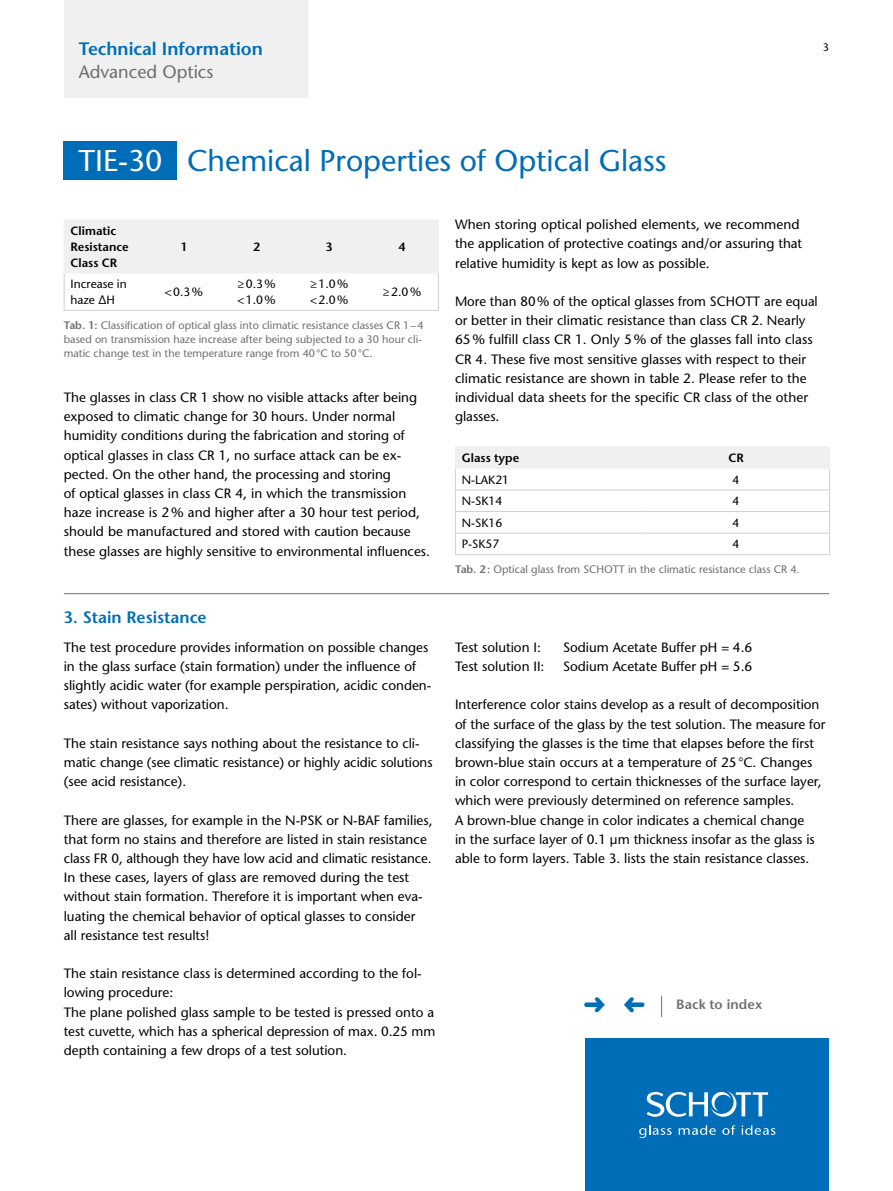
<style>
.page{position:relative;width:893px;height:1191px;background:#fff}
.page>*{position:absolute;margin:0;border:0;box-sizing:border-box;transform-origin:0 0}
.t1{font:500 30px "Stone Sans Std";color:#006db8}
.t2{font:600 18px "Stone Sans Std";color:#006db8}
.t3{font:500 18px "Stone Sans Std";color:#6f6f6e}
.t4{font:600 16.5px "Stone Sans Std";color:#006db8}
.t5{font:500 13.5px/19.2px "Stone Sans Std";color:#000}
.t6{font:600 13.5px "Stone Sans Std";letter-spacing:.01em;color:#6f6f6e}
.t7{font:500 12px/15.8px "Stone Sans Std";color:#000}
.t8{font:600 12px/15.8px "Stone Sans Std";color:#000}
.t9{font:500 10.8px/14.2px "Stone Sans Std";color:#6f6f6e}
.t10{font:500 10.8px "Stone Sans Std";color:#000}
.s1{color:#fff}
.s2{font-weight:600}
</style>
<div class="page">
<div style="left:585px;top:1038px;width:244px;height:153px;background:#006db8"></div>
<svg style="left:639px;top:1125px;width:33px;height:13px"></svg>
<svg style="left:679px;top:1125px;width:37px;height:9px"></svg>
<svg style="left:722px;top:1125px;width:13px;height:9px"></svg>
<svg style="left:742px;top:1125px;width:33px;height:9px"></svg>
<svg style="left:647px;top:1091px;width:121px;height:25px"></svg>
<div style="left:64px;top:0;width:244px;height:98px;background:#f0f0f0"></div>
<div style="left:64px;top:142px;width:113px;height:38px;background:#006db8"></div>
<div style="left:65px;top:220px;width:373px;height:53px;background:#f0f0f0"></div>
<hr style="left:64px;top:310px;width:83px;height:1px;background:#cfd0d0">
<hr style="left:147px;top:310px;width:73px;height:1px;background:#cfd0d0">
<hr style="left:220px;top:310px;width:73px;height:1px;background:#cfd0d0">
<hr style="left:293px;top:310px;width:73px;height:1px;background:#cfd0d0">
<hr style="left:366px;top:310px;width:73px;height:1px;background:#cfd0d0">
<hr style="left:64px;top:273px;width:1px;height:37px;background:#cfd0d0">
<hr style="left:438px;top:273px;width:1px;height:37px;background:#cfd0d0">
<hr style="left:64px;top:219px;width:83px;height:1px;background:#f0f0f0">
<hr style="left:64px;top:220px;width:1px;height:53px;background:#f0f0f0">
<hr style="left:147px;top:219px;width:73px;height:1px;background:#f0f0f0">
<hr style="left:220px;top:219px;width:73px;height:1px;background:#f0f0f0">
<hr style="left:293px;top:219px;width:73px;height:1px;background:#f0f0f0">
<hr style="left:366px;top:219px;width:73px;height:1px;background:#f0f0f0">
<hr style="left:438px;top:220px;width:1px;height:53px;background:#f0f0f0">
<hr style="left:64px;top:273px;width:83px;height:1px;background:#f0f0f0">
<hr style="left:147px;top:273px;width:73px;height:1px;background:#f0f0f0">
<hr style="left:220px;top:273px;width:73px;height:1px;background:#f0f0f0">
<hr style="left:293px;top:273px;width:73px;height:1px;background:#f0f0f0">
<hr style="left:366px;top:273px;width:73px;height:1px;background:#f0f0f0">
<hr style="left:455px;top:554px;width:187px;height:1px;background:#cfd0d0">
<hr style="left:642px;top:554px;width:188px;height:1px;background:#cfd0d0">
<hr style="left:455px;top:446px;width:187px;height:1px;background:#f0f0f0">
<hr style="left:642px;top:446px;width:188px;height:1px;background:#f0f0f0">
<svg style="left:455px;top:447px;width:375px;height:107px"></svg>
<hr style="left:455px;top:468px;width:187px;height:1px;background:#f0f0f0">
<hr style="left:642px;top:468px;width:188px;height:1px;background:#f0f0f0">
<hr style="left:64px;top:593px;width:765px;height:1px;background:#6f6f6e">
<svg style="left:661px;top:995px;width:1px;height:22px"></svg>
<h2 class="t2" style="left:79px;top:38px;width:186px">Technical Information</h2>
<p class="t10" style="left:823px;top:40px;width:8px">3</p>
<h2 class="t3" style="left:79px;top:61px;width:136px">Advanced Optics</h2>
<h1 class="t1" style="left:78px;top:143px;width:590px"><span class="s1">TIE-30</span> Chemical Properties of Optical Glass</h1>
<p class="t8" style="left:71px;top:223px;width:60px">Climatic<br>Resistance<br>Class CR</p>
<p class="t8" style="left:180px;top:239px;width:8px">1</p>
<p class="t8" style="left:253px;top:239px;width:8px">2</p>
<p class="t8" style="left:326px;top:239px;width:8px">3</p>
<p class="t8" style="left:399px;top:239px;width:8px">4</p>
<p class="t7" style="left:71px;top:276px;width:58px">Increase in haze ΔH</p>
<p class="t7" style="left:165px;top:284px;width:40px">&lt;0.3%</p>
<p class="t7" style="left:237px;top:276px;width:40px">≥0.3% &lt;1.0%</p>
<p class="t7" style="left:310px;top:276px;width:40px">≥1.0% &lt;2.0%</p>
<p class="t7" style="left:383px;top:284px;width:40px">≥2.0%</p>
<p class="t9" style="left:64px;top:318px;width:362px"><span class="s2">Tab. 1:</span> Classification of optical glass into climatic resistance classes CR 1–4 based on transmission haze increase after being subjected to a 30 hour cli&shy;matic change test in the temperature range from 40°C to 50°C.</p>
<p class="t5" style="left:64px;top:388px;width:368px">The glasses in class CR 1 show no visible attacks after being exposed to climatic change for 30 hours. Under normal humidity conditions during the fabrication and storing of optical glasses in class CR 1, no surface attack can be ex&shy;pected. On the other hand, the processing and storing<br>of optical glasses in class CR 4, in which the transmission haze increase is 2% and higher after a 30 hour test period, should be manufactured and stored with caution because these glasses are highly sensitive to environmental influences.</p>
<p class="t4" style="left:64px;top:607px;width:144px">3. Stain Resistance</p>
<p class="t5" style="left:64px;top:637px;width:369px">The test procedure provides information on possible changes in the glass surface (stain formation) under the influence of slightly acidic water (for example perspiration, acidic conden&shy;sates) without vaporization.</p>
<p class="t5" style="left:64px;top:733px;width:370px">The stain resistance says nothing about the resistance to cli&shy;matic change (see climatic resistance) or highly acidic solutions (see acid resistance).</p>
<p class="t5" style="left:64px;top:810px;width:370px">There are glasses, for example in the N-PSK or N-BAF families, that form no stains and therefore are listed in stain resistance class FR 0, although they have low acid and climatic resistance.<br>In these cases, layers of glass are removed during the test without stain formation. Therefore it is important when eva&shy;luating the chemical behavior of optical glasses to consider<br>all resistance test results!</p>
<p class="t5" style="left:64px;top:964px;width:373px">The stain resistance class is determined according to the fol&shy;lowing procedure:<br>The plane polished glass sample to be tested is pressed onto a test cuvette, which has a spherical depression of max. 0.25 mm depth containing a few drops of a test solution.</p>
<p class="t5" style="left:455px;top:215px;width:349px">When storing optical polished elements, we recommend the application of protective coatings and/or assuring that relative humidity is kept as low as possible.</p>
<p class="t5" style="left:455px;top:292px;width:364px">More than 80% of the optical glasses from SCHOTT are equal or better in their climatic resistance than class CR 2. Nearly 65% fulfill class CR 1. Only 5% of the glasses fall into class CR 4. These five most sensitive glasses with respect to their climatic resistance are shown in table 2. Please refer to the individual data sheets for the specific CR class of the other glasses.</p>
<p class="t8" style="left:462px;top:450px;width:59px">Glass type</p>
<p class="t8" style="left:728px;top:450px;width:17px">CR</p>
<p class="t7" style="left:462px;top:471px;width:49px">N-LAK21</p>
<p class="t7" style="left:733px;top:471px;width:8px">4</p>
<p class="t7" style="left:462px;top:493px;width:42px">N-SK14</p>
<p class="t7" style="left:733px;top:493px;width:8px">4</p>
<p class="t7" style="left:462px;top:515px;width:42px">N-SK16</p>
<p class="t7" style="left:733px;top:515px;width:8px">4</p>
<p class="t7" style="left:462px;top:536px;width:39px">P-SK57</p>
<p class="t7" style="left:733px;top:536px;width:8px">4</p>
<p class="t9" style="left:455px;top:562px;width:346px"><span class="s2">Tab. 2:</span> Optical glass from SCHOTT in the climatic resistance class CR 4.</p>
<p class="t5" style="left:455px;top:637px;width:87px">Test solution I:</p>
<p class="t5" style="left:563px;top:637px;width:191px">Sodium Acetate Buffer pH = 4.6</p>
<p class="t5" style="left:455px;top:656px;width:91px">Test solution II:</p>
<p class="t5" style="left:563px;top:656px;width:191px">Sodium Acetate Buffer pH = 5.6</p>
<p class="t5" style="left:455px;top:695px;width:372px">Interference color stains develop as a result of decomposition of the surface of the glass by the test solution. The measure for classifying the glasses is the time that elapses before the first brown-blue stain occurs at a temperature of 25°C. Changes in color correspond to certain thicknesses of the surface layer, which were previously determined on reference samples.<br>A brown-blue change in color indicates a chemical change<br>in the surface layer of 0.1 μm thickness insofar as the glass is able to form layers. Table 3. lists the stain resistance classes.</p>
<p class="t6" style="left:676px;top:995px;width:88px">Back to index</p>
</div>
